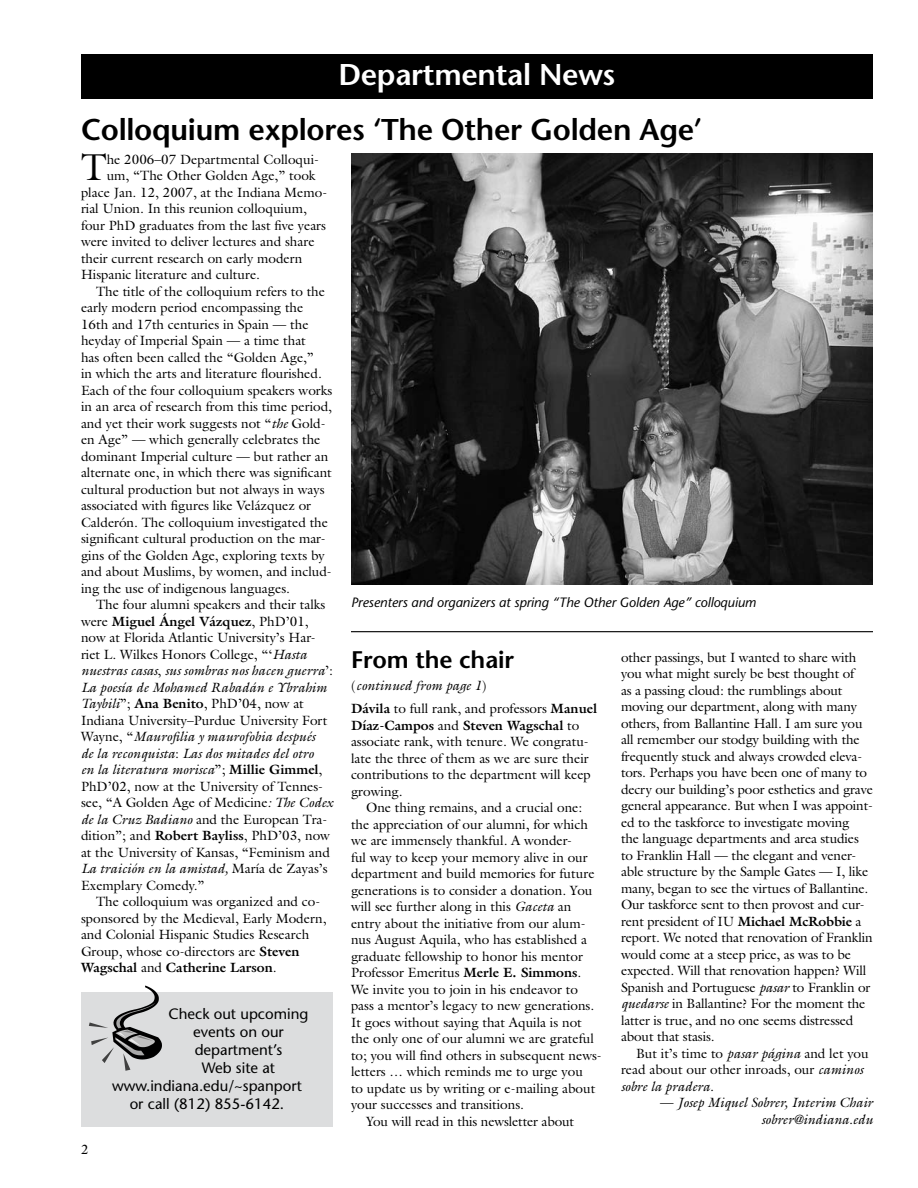
<style>
.page{position:relative;width:918px;height:1188px;background:#fff}
.page>*{position:absolute;margin:0;border:0;box-sizing:border-box;transform-origin:0 0}
.t1{font:37.8px "Galliard";color:#000}
.t2{font:600 30px "Stone Sans";letter-spacing:-.01em;color:#000}
.t3{font:600 30px "Stone Sans";letter-spacing:-.01em;color:#fff}
.t4{font:600 24px "Stone Sans";letter-spacing:-.005em;color:#000}
.t5{font:15px "Stone Sans";color:#000}
.t6{font:13.5px/16.5px "Galliard";color:#000}
.t7{font:italic 13.5px/16.5px "Galliard";color:#000;text-align:right}
.t8{font:italic 13.5px "Stone Sans";letter-spacing:-.005em;color:#000}
.t9{font:700 13.5px "Galliard";color:#000}
.s1{font-style:italic}
.s2{font-weight:400}
.s3{font-style:normal}
.s4{font-weight:700}
.s5{font-weight:700;font-style:normal}
</style>
<div class="page">
<div style="left:81px;top:992px;width:252px;height:134px;background:#dcddde"></div>
<div style="left:81px;top:54px;width:792px;height:45px;background:#000"></div>
<hr style="left:351px;top:631px;width:522px;height:1px;background:#000">
<img style="left:351px;top:153px;width:522px;height:432px">
<svg style="left:89px;top:986px;width:73px;height:85px"></svg>
<h2 class="t3" style="left:339px;top:57px;width:278px">Departmental News</h2>
<h2 class="t2" style="left:81px;top:111px;width:623px">Colloquium explores ‘The Other Golden Age’</h2>
<h1 class="t1" style="left:81px;top:144px;width:27px">T</h1>
<p class="t6" style="left:107px;top:151px;width:214px">he 2006–07 Departmental Colloqui-</p>
<p class="t6" style="left:107px;top:167px;width:210px">um, “The Other Golden Age,” took</p>
<p class="t6" style="left:81px;top:184px;width:248px">place Jan. 1 2, 2007, at the Indiana Memo-</p>
<p class="t6" style="left:81px;top:200px;width:227px">rial Union. In this reunion colloquium,</p>
<p class="t6" style="left:81px;top:217px;width:247px">four PhD graduates from the last five years</p>
<p class="t6" style="left:81px;top:233px;width:235px">were invited to deliver lectures and share</p>
<p class="t6" style="left:81px;top:250px;width:223px">their current research on early modern</p>
<p class="t6" style="left:81px;top:266px;width:181px">Hispanic literature and culture.</p>
<p class="t6" style="left:96px;top:283px;width:231px">The title of the colloquium refers to the</p>
<p class="t6" style="left:81px;top:299px;width:224px">early modern period encompassing the</p>
<p class="t6" style="left:81px;top:316px;width:229px">1 6th and 1 7th centuries in Spain — the</p>
<p class="t6" style="left:81px;top:332px;width:226px">heyday of Imperial Spain — a time that</p>
<p class="t6" style="left:81px;top:349px;width:235px">has often been called the “Golden Age,”</p>
<p class="t6" style="left:81px;top:365px;width:242px">in which the arts and literature flourished.</p>
<p class="t6" style="left:81px;top:382px;width:253px">Each of the four colloquium speakers works</p>
<p class="t6" style="left:81px;top:398px;width:253px">in an area of research from this time period,</p>
<p class="t6" style="left:81px;top:415px;width:246px">and yet their work suggests not “<span class="s1">the</span> Gold-</p>
<p class="t6" style="left:81px;top:431px;width:241px">en Age” — which generally celebrates the</p>
<p class="t6" style="left:81px;top:448px;width:249px">dominant Imperial culture — but rather an</p>
<p class="t6" style="left:81px;top:464px;width:252px">alternate one, in which there was significant</p>
<p class="t6" style="left:81px;top:481px;width:245px">cultural production but not always in ways</p>
<p class="t6" style="left:81px;top:497px;width:232px">associated with figures like Velázquez or</p>
<p class="t6" style="left:81px;top:514px;width:249px">Calderón. The colloquium investigated the</p>
<p class="t6" style="left:81px;top:530px;width:246px">significant cultural production on the mar-</p>
<p class="t6" style="left:81px;top:547px;width:245px">gins of the Golden Age, exploring texts by</p>
<p class="t6" style="left:81px;top:563px;width:252px">and about Muslims, by women, and includ-</p>
<p class="t6" style="left:81px;top:580px;width:210px">ing the use of indigenous languages.</p>
<p class="t6" style="left:96px;top:596px;width:231px">The four alumni speakers and their talks</p>
<p class="t9" style="left:81px;top:612px;width:229px"><span class="s2">were</span> Miguel Ángel Vázquez<span class="s2">, PhD’01 ,</span></p>
<p class="t6" style="left:81px;top:629px;width:236px">now at Florida Atlantic University’s Har-</p>
<p class="t6" style="left:81px;top:646px;width:228px">riet L. Wilkes Honors College, “‘<span class="s1">Hasta</span></p>
<p class="t7" style="left:81px;top:662px;width:254px">nuestras casas<span class="s3">,</span> sus sombras nos hacen guerra<span class="s3">’:</span></p>
<p class="t7" style="left:81px;top:679px;width:247px">La poesía de Mohamed Rabadán e Ybrahim</p>
<p class="t6" style="left:81px;top:695px;width:224px"><span class="s1">Taybili</span>”; <span class="s4">Ana Benito</span>, PhD’04, now at</p>
<p class="t6" style="left:81px;top:712px;width:248px">Indiana University–Purdue University Fort</p>
<p class="t7" style="left:81px;top:728px;width:236px"><span class="s3">Wayne, “</span>Maurofilia y maurofobia después</p>
<p class="t7" style="left:81px;top:745px;width:234px">de la reconquista<span class="s3">:</span> Las dos mitades del otro</p>
<p class="t7" style="left:81px;top:761px;width:243px">en la literatura morisca<span class="s3">”;</span> <span class="s5">Millie Gimmel</span><span class="s3">,</span></p>
<p class="t6" style="left:81px;top:778px;width:244px">PhD’02, now at the University of Tennes-</p>
<p class="t6" style="left:81px;top:794px;width:253px">see, “A Golden Age of Medicine<span class="s1">: The Codex</span></p>
<p class="t6" style="left:81px;top:811px;width:248px"><span class="s1">de la Cruz Badiano</span> and the European Tra-</p>
<p class="t6" style="left:81px;top:827px;width:250px">dition”; and <span class="s4">Robert Bayliss</span>, PhD’03, now</p>
<p class="t6" style="left:81px;top:844px;width:250px">at the University of Kansas, “Feminism and</p>
<p class="t7" style="left:81px;top:860px;width:248px">La traición en la amistad, <span class="s3">María de Zayas’s</span></p>
<p class="t6" style="left:81px;top:877px;width:125px">Exemplary Comedy.”</p>
<p class="t6" style="left:96px;top:893px;width:226px">The colloquium was organized and co-</p>
<p class="t6" style="left:81px;top:910px;width:247px">sponsored by the Medieval, Early Modern,</p>
<p class="t6" style="left:81px;top:926px;width:230px">and Colonial Hispanic Studies Research</p>
<p class="t6" style="left:81px;top:943px;width:220px">Group, whose co-directors are <span class="s4">Steven</span></p>
<p class="t9" style="left:81px;top:959px;width:197px">Wagschal <span class="s2">and</span> Catherine Larson<span class="s2">.</span></p>
<p class="t8" style="left:351px;top:595px;width:406px">Presenters and organizers at spring “The Other Golden Age” colloquium</p>
<h3 class="t4" style="left:351px;top:645px;width:165px">From the chair</h3>
<p class="t7" style="left:351px;top:677px;width:137px"><span class="s3">(</span>continued from page 1<span class="s3">)</span></p>
<p class="t6" style="left:621px;top:649px;width:254px">other passings, but I wanted to share with you what might surely be best thought of<br>as a passing cloud: the rumblings about moving our department, along with many others, from Ballantine Hall. I am sure you all remember our stodgy building with the frequently stuck and always crowded eleva&shy;tors. Perhaps you have been one of many to decry our building’s poor esthetics and grave general appearance. But when I was appoint&shy;ed to the taskforce to investigate moving<br>the language departments and area studies to Franklin Hall — the elegant and vener&shy;able structure by the Sample Gates — I, like many, began to see the virtues of Ballantine.<br>Our taskforce sent to then provost and cur&shy;rent president of IU <span class="s4">Michael McRobbie</span> a report. We noted that renovation of Franklin would come at a steep price, as was to be expected. Will that renovation happen? Will Spanish and Portuguese <span class="s1">pasar</span> to Franklin or <span class="s1">quedarse</span> in Ballantine? For the moment the latter is true, and no one seems distressed about that stasis.</p>
<p class="t6" style="left:621px;top:1045px;width:249px;text-indent:15px">But it’s time to <span class="s1">pasar página</span> and let you read about our other inroads, our <span class="s1">caminos sobre la pradera.</span></p>
<p class="t7" style="left:660px;top:1094px;width:214px"><span class="s3">—</span> Josep Miquel Sobrer, Interim Chair sobrer@indiana.edu</p>
<p class="t6" style="left:351px;top:700px;width:248px"><span class="s4">Dávila</span> to full rank, and professors <span class="s4">Manuel Díaz-Campos</span> and <span class="s4">Steven Wagschal</span> to associate rank, with tenure. We congratu&shy;late the three of them as we are sure their contributions to the department will keep growing.</p>
<p class="t6" style="left:366px;top:799px;width:218px">One thing remains, and a crucial one:</p>
<p class="t6" style="left:351px;top:816px;width:238px">the appreciation of our alumni, for which</p>
<p class="t6" style="left:351px;top:832px;width:223px">we are immensely thankful. A wonder-</p>
<p class="t6" style="left:351px;top:849px;width:238px">ful way to keep your memory alive in our</p>
<p class="t6" style="left:351px;top:865px;width:245px">department and build memories for future</p>
<p class="t6" style="left:351px;top:882px;width:243px">generations is to consider a donation. You</p>
<p class="t6" style="left:351px;top:898px;width:222px">will see further along in this <span class="s1">Gaceta</span> an</p>
<p class="t6" style="left:351px;top:915px;width:236px">entry about the initiative from our alum-</p>
<p class="t6" style="left:351px;top:931px;width:238px">nus August Aquila, who has established a</p>
<p class="t6" style="left:351px;top:948px;width:233px">graduate fellowship to honor his mentor</p>
<p class="t6" style="left:351px;top:964px;width:232px">Professor Emeritus <span class="s4">Merle E. Simmons</span>.</p>
<p class="t6" style="left:351px;top:981px;width:228px">We invite you to join in his endeavor to</p>
<p class="t6" style="left:351px;top:997px;width:245px">pass a mentor’s legacy to new generations.</p>
<p class="t6" style="left:351px;top:1014px;width:232px">It goes without saying that Aquila is not</p>
<p class="t6" style="left:351px;top:1030px;width:244px">the only one of our alumni we are grateful</p>
<p class="t6" style="left:351px;top:1047px;width:252px">to; you will find others in subsequent news-</p>
<p class="t6" style="left:351px;top:1063px;width:233px">letters … which reminds me to urge you</p>
<p class="t6" style="left:351px;top:1080px;width:246px">to update us by writing or e-mailing about</p>
<p class="t6" style="left:351px;top:1096px;width:175px">your successes and transitions.</p>
<p class="t6" style="left:366px;top:1113px;width:210px">You will read in this newsletter about</p>
<p class="t5" style="left:169px;top:1005px;width:141px">Check out upcoming</p>
<p class="t5" style="left:193px;top:1023px;width:92px">events on our</p>
<p class="t5" style="left:195px;top:1041px;width:89px">department’s</p>
<p class="t5" style="left:202px;top:1059px;width:75px">Web site at</p>
<p class="t5" style="left:112px;top:1077px;width:191px">www.indiana.edu/~spanport</p>
<p class="t5" style="left:130px;top:1095px;width:156px">or call (812) 855-6142.</p>
</div>
